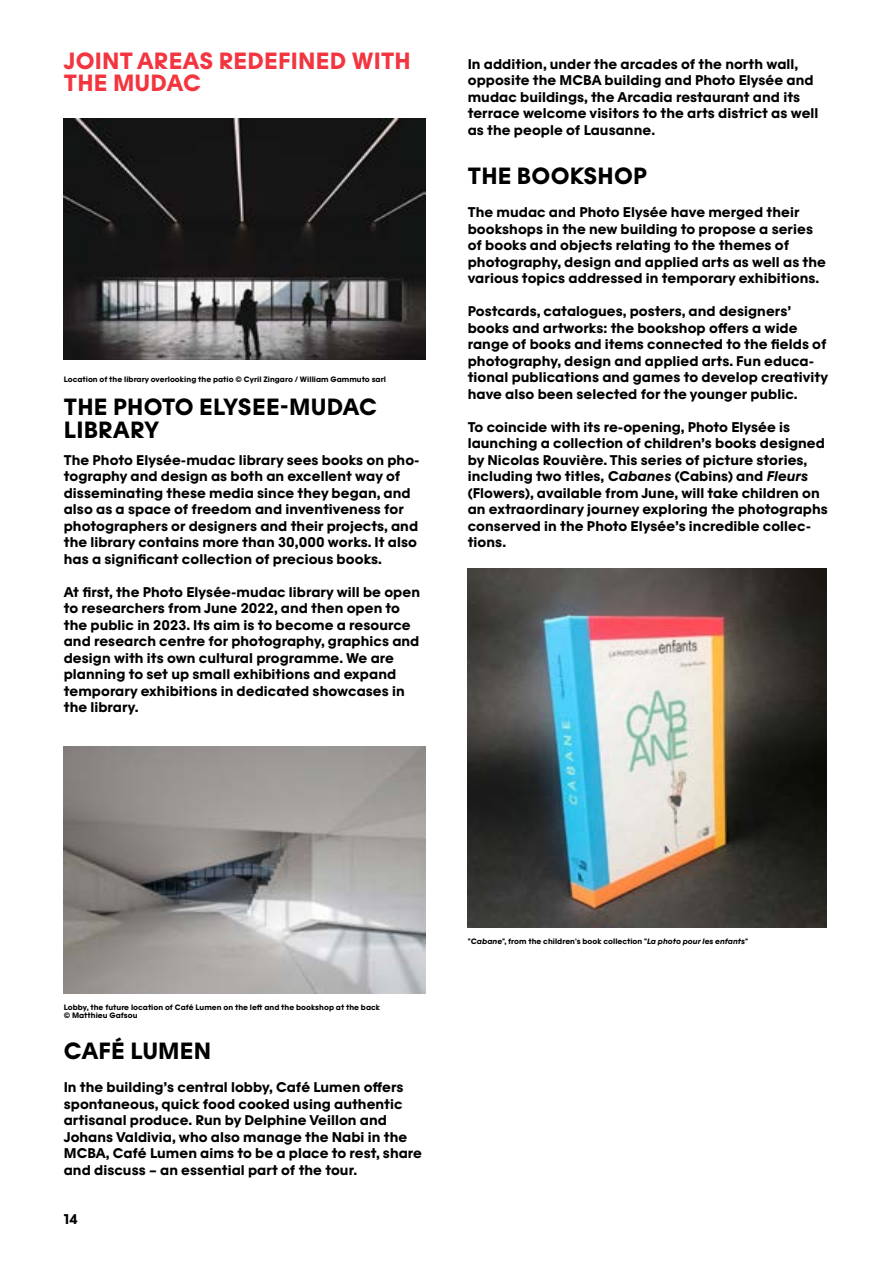
<style>
.page{position:relative;width:893px;height:1263px;background:#fff}
.page>*{position:absolute;margin:0;border:0;box-sizing:border-box;transform-origin:0 0}
.t1{font:700 22.5px/22.5px "Photo Elysee";letter-spacing:.01em;color:#000}
.t2{font:700 22.5px/22.5px "Photo Elysee";letter-spacing:.01em;color:#f33540}
.t3{font:700 13.5px/16.5px "Photo Elysee";letter-spacing:.005em;color:#000}
.t4{font:700 7.5px/8.2px "Photo Elysee";letter-spacing:.005em;color:#000}
.s1{font-style:italic}
</style>
<div class="page">
<svg style="left:64px;top:359px;width:361px;height:1px"></svg>
<img style="left:64px;top:118px;width:361px;height:241px">
<img style="left:64px;top:747px;width:361px;height:246px">
<img style="left:468px;top:568px;width:358px;height:359px">
<h1 class="t2" style="left:64px;top:50px;width:348px">JOINT AREAS REDEFINED WITH<br>THE MUDAC</h1>
<p class="t4" style="left:64px;top:376px;width:324px">Location of the library overlooking the patio © Cyril Zingaro / William Gammuto sarl</p>
<h1 class="t1" style="left:64px;top:396px;width:315px">THE PHOTO ELYSEE-MUDAC<br>LIBRARY</h1>
<p class="t3" style="left:64px;top:452px;width:357px">The Photo Elysée-mudac library sees books on pho&shy;tography and design as both an excellent way of disseminating these media since they began, and also as a space of freedom and inventiveness for photographers or designers and their projects, and the library contains more than 30,000 works. It also has a significant collection of precious books.</p>
<p class="t3" style="left:64px;top:584px;width:358px">At first, the Photo Elysée-mudac library will be open to researchers from June 2022, and then open to the public in 2023. Its aim is to become a resource and research centre for photography, graphics and design with its own cultural programme. We are planning to set up small exhibitions and expand temporary exhibitions in dedicated showcases in the library.</p>
<p class="t3" style="left:468px;top:56px;width:352px">In addition, under the arcades of the north wall, opposite the MCBA building and Photo Elysée and mudac buildings, the Arcadia restaurant and its terrace welcome visitors to the arts district as well as the people of Lausanne.</p>
<h1 class="t1" style="left:468px;top:165px;width:181px">THE BOOKSHOP</h1>
<p class="t3" style="left:468px;top:204px;width:360px">The mudac and Photo Elysée have merged their bookshops in the new building to propose a series of books and objects relating to the themes of photography, design and applied arts as well as the various topics addressed in temporary exhibitions.</p>
<p class="t3" style="left:468px;top:303px;width:362px">Postcards, catalogues, posters, and designers’ books and artworks: the bookshop offers a wide range of books and items connected to the fields of photography, design and applied arts. Fun educa&shy;tional publications and games to develop creativity have also been selected for the younger public.</p>
<p class="t3" style="left:468px;top:419px;width:362px">To coincide with its re-opening, Photo Elysée is launching a collection of children’s books designed by Nicolas Rouvière. This series of picture stories, including two titles, <span class="s1">Cabanes</span> (Cabins) and <span class="s1">Fleurs </span>(Flowers), available from June, will take children on an extraordinary journey exploring the photographs conserved in the Photo Elysée’s incredible collec&shy;tions.</p>
<p class="t4" style="left:64px;top:1003px;width:318px">Lobby, the future location of Café Lumen on the left and the bookshop at the back © Matthieu Gafsou</p>
<h1 class="t1" style="left:64px;top:1040px;width:149px">CAFÉ LUMEN</h1>
<p class="t3" style="left:64px;top:1079px;width:360px">In the building’s central lobby, Café Lumen offers spontaneous, quick food cooked using authentic artisanal produce. Run by Delphine Veillon and Johans Valdivia, who also manage the Nabi in the MCBA, Café Lumen aims to be a place to rest, share and discuss – an essential part of the tour.</p>
<p class="t3" style="left:64px;top:1211px;width:16px">14</p>
<p class="t4" style="left:468px;top:937px;width:282px">"<span class="s1">Cabane</span>", from the children's book collection "<span class="s1">La photo pour les enfants</span>"</p>
</div>
